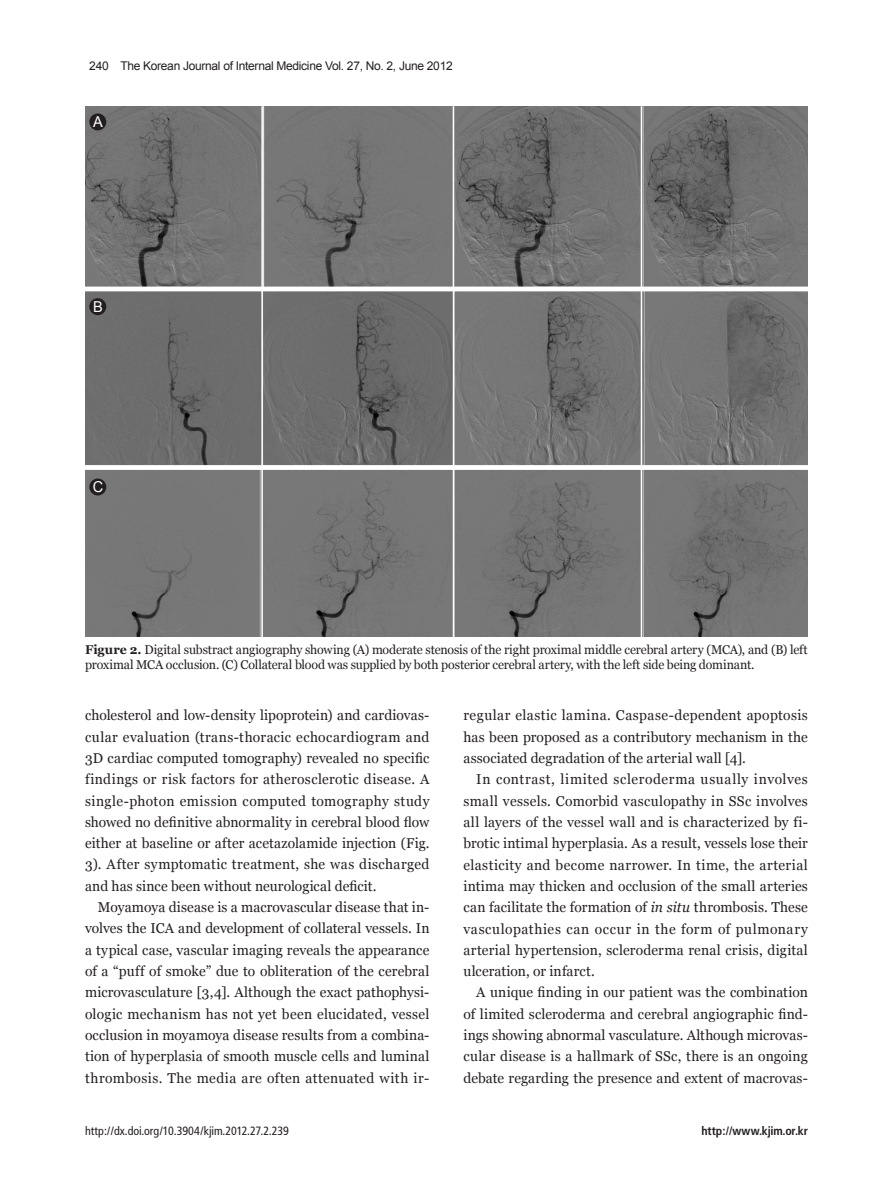
<style>
.page{position:relative;width:893px;height:1191px;background:#fff}
.page>*{position:absolute;margin:0;border:0;box-sizing:border-box;transform-origin:0 0}
.t1{font:15px "Arial";color:#fff}
.t2{font:14.25px/21.3px "Georgia";letter-spacing:.015em;color:#231f20;text-align:justify}
.t3{font:12.75px/15px "Georgia";letter-spacing:-.01em;color:#231f20}
.t4{font:12px "Arial";letter-spacing:-.025em;color:#231f20}
.t5{font:condensed 12px "Frutiger";letter-spacing:-.01em;color:#231f20}
.t6{font:700 condensed 12px "Frutiger";letter-spacing:-.015em;color:#231f20}
.s1{font-weight:700}
.s2{font-style:italic}
</style>
<div class="page">
<img style="left:85px;top:106px;width:723px;height:530px">
<hr style="left:261px;top:106px;width:2px;height:534px;background:#fff">
<hr style="left:453px;top:106px;width:1px;height:534px;background:#fff">
<hr style="left:641px;top:106px;width:1px;height:534px;background:#fff">
<div style="left:81px;top:465px;width:727px;height:5px;background:#fff"></div>
<hr style="left:81px;top:287px;width:727px;height:4px;background:#fff">
<div style="left:89px;top:113px;width:17px;height:17px;background:#231f20;border-radius:50%"></div>
<div style="left:89px;top:298px;width:17px;height:17px;background:#231f20;border-radius:50%"></div>
<div style="left:89px;top:478px;width:17px;height:17px;background:#231f20;border-radius:50%"></div>
<p class="t4" style="left:89px;top:58px;width:365px">240 The Korean Journal of Internal Medicine Vol. 27, No. 2, June 2012</p>
<p class="t1" style="left:93px;top:112px;width:11px">A</p>
<p class="t1" style="left:93px;top:297px;width:11px">b</p>
<p class="t1" style="left:93px;top:477px;width:9px">c</p>
<p class="t3" style="left:85px;top:642px;width:724px"><span class="s1">Figure 2.</span> Digital substract angiography showing (A) moderate stenosis of the right proximal middle cerebral artery (MCA), and (B) left proximal MCA occlusion. (C) Collateral blood was supplied by both posterior cerebral artery, with the left side being dominant.</p>
<p class="t2" style="left:85px;top:704px;width:346px">cholesterol and low-density lipoprotein) and cardiovas&shy;cular evaluation (trans-thoracic echocardiogram and 3D cardiac computed tomography) revealed no specific findings or risk factors for atherosclerotic disease. A single-photon emission computed tomography study showed no definitive abnormality in cerebral blood flow either at baseline or after acetazolamide injection (Fig.<br>3). After symptomatic treatment, she was discharged and has since been without neurological deficit.</p>
<p class="t2" style="left:85px;top:896px;width:346px;text-indent:13px">Moyamoya disease is a macrovascular disease that in&shy;volves the ICA and development of collateral vessels. In a typical case, vascular imaging reveals the appearance of a “puff of smoke” due to obliteration of the cerebral microvasculature [3,4]. Although the exact pathophysi&shy;ologic mechanism has not yet been elucidated, vessel occlusion in moyamoya disease results from a combina&shy;tion of hyperplasia of smooth muscle cells and luminal thrombosis. The media are often attenuated with ir-</p>
<p class="t2" style="left:463px;top:705px;width:346px">regular elastic lamina. Caspase-dependent apoptosis has been proposed as a contributory mechanism in the associated degradation of the arterial wall [4].</p>
<p class="t2" style="left:463px;top:768px;width:346px;text-indent:13px">In contrast, limited scleroderma usually involves small vessels. Comorbid vasculopathy in SSc involves all layers of the vessel wall and is characterized by fi&shy;brotic intimal hyperplasia. As a result, vessels lose their elasticity and become narrower. In time, the arterial intima may thicken and occlusion of the small arteries can facilitate the formation of <span class="s2">in situ</span> thrombosis. These vasculopathies can occur in the form of pulmonary arterial hypertension, scleroderma renal crisis, digital ulceration, or infarct.</p>
<p class="t2" style="left:463px;top:981px;width:346px;text-indent:13px">A unique finding in our patient was the combination of limited scleroderma and cerebral angiographic find&shy;ings showing abnormal vasculature. Although microvas&shy;cular disease is a hallmark of SSc, there is an ongoing debate regarding the presence and extent of macrovas-</p>
<p class="t5" style="left:85px;top:1123px;width:205px">http://dx.doi.org/10.3904/kjim.2012.27.2.239</p>
<p class="t6" style="left:701px;top:1123px;width:108px">http://www.kjim.or.kr</p>
</div>
